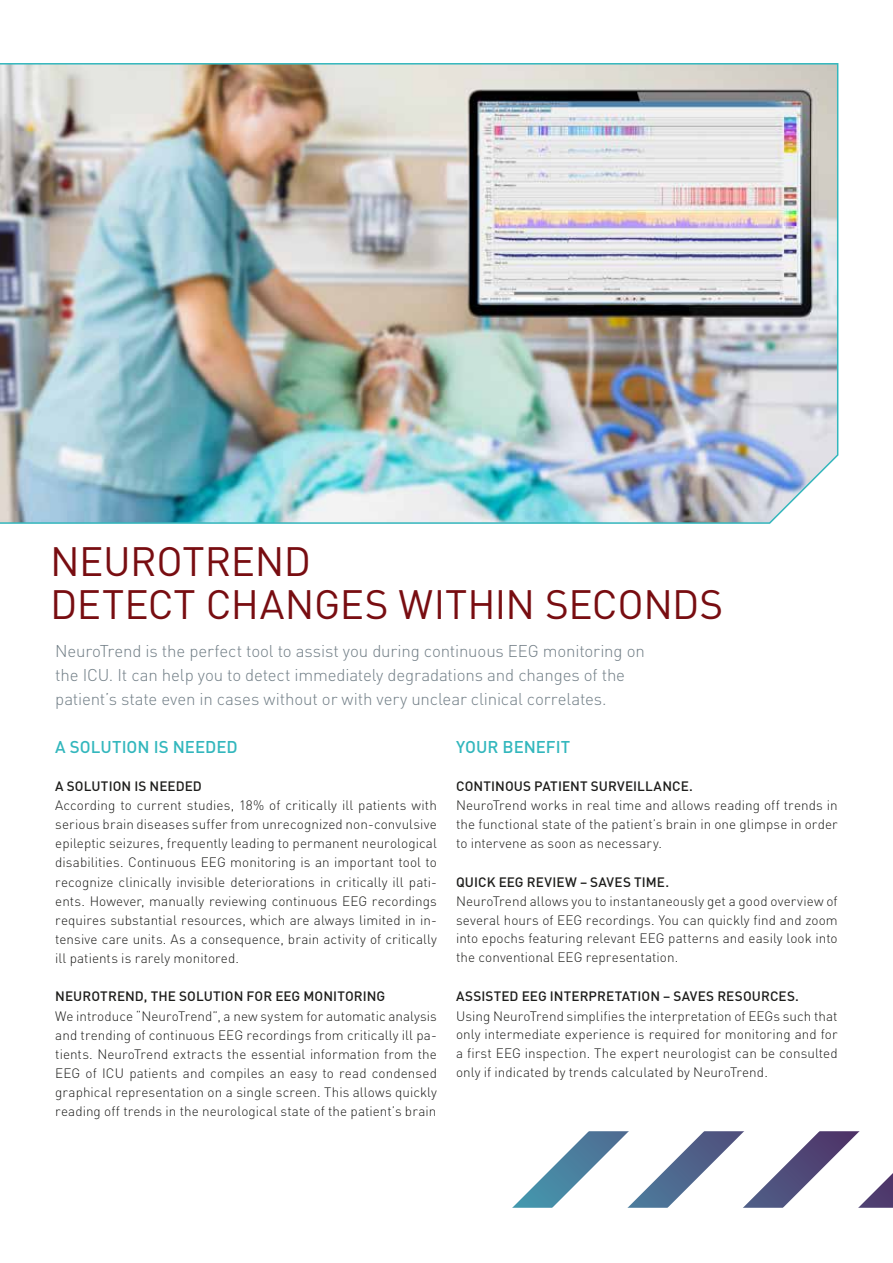
<style>
.page{position:relative;width:893px;height:1263px;background:#fff}
.page>*{position:absolute;margin:0;border:0;box-sizing:border-box;transform-origin:0 0}
.t1{font:40.5px/43px "DIN";letter-spacing:-.01em;color:#780d11}
.t2{font:300 16.8px/23.9px "DIN";letter-spacing:-.01em;color:#717e86}
.t3{font:500 16.8px "DIN";color:#33b7bd}
.t4{font:300 13.5px/19.2px "DIN";letter-spacing:.005em;color:#1d1d1b;text-align:justify}
.t5{font:500 13.5px "DIN";letter-spacing:.01em;color:#1d1d1b}
</style>
<div class="page">
<img style="left:0;top:63px;width:839px;height:461px">
<svg style="left:512px;top:1131px;width:381px;height:77px"></svg>
<h1 class="t1" style="left:50px;top:539px;width:675px">NEUROTREND<br>DETECT CHANGES WITHIN SECONDS</h1>
<p class="t2" style="left:55px;top:639px;width:591px">NeuroTrend is the perfect tool to assist you during continuous EEG monitoring on the ICU. It can help you to detect immediately degradations and changes of the patient’s state even in cases without or with very unclear clinical correlates.</p>
<p class="t3" style="left:55px;top:736px;width:184px">A SOLUTION IS NEEDED</p>
<p class="t5" style="left:55px;top:777px;width:148px">A SOLUTION IS NEEDED</p>
<p class="t4" style="left:55px;top:795px;width:383px">According to current studies, 18% of critically ill patients with serious brain diseases suffer from unrecognized non-convulsive epileptic seizures, frequently leading to permanent neurological disabilities. Continuous EEG monitoring is an important tool to recognize clinically invisible deteriorations in critically ill pati&shy;ents. However, manually reviewing continuous EEG recordings requires substantial resources, which are always limited in in&shy;tensive care units. As a consequence, brain activity of critically ill patients is rarely monitored.</p>
<p class="t5" style="left:55px;top:988px;width:332px">NEUROTREND, THE SOLUTION FOR EEG MONITORING</p>
<p class="t4" style="left:55px;top:1006px;width:383px">We introduce “NeuroTrend”, a new system for automatic analysis and trending of continuous EEG recordings from critically ill pa&shy;tients. NeuroTrend extracts the essential information from the EEG of ICU patients and compiles an easy to read condensed graphical representation on a single screen. This allows quickly reading off trends in the neurological state of the patient’s brain</p>
<p class="t3" style="left:456px;top:736px;width:116px">YOUR BENEFIT</p>
<p class="t5" style="left:456px;top:777px;width:238px">CONTINOUS PATIENT SURVEILLANCE.</p>
<p class="t4" style="left:456px;top:795px;width:383px">NeuroTrend works in real time and allows reading off trends in the functional state of the patient’s brain in one glimpse in order to intervene as soon as necessary.</p>
<p class="t5" style="left:456px;top:873px;width:215px">QUICK EEG REVIEW – SAVES TIME.</p>
<p class="t4" style="left:456px;top:891px;width:383px">NeuroTrend allows you to instantaneously get a good overview of several hours of EEG recordings. You can quickly find and zoom into epochs featuring relevant EEG patterns and easily look into the conventional EEG representation.</p>
<p class="t5" style="left:456px;top:988px;width:344px">ASSISTED EEG INTERPRETATION – SAVES RESOURCES.</p>
<p class="t4" style="left:456px;top:1006px;width:383px">Using NeuroTrend simplifies the interpretation of EEGs such that only intermediate experience is required for monitoring and for a first EEG inspection. The expert neurologist can be consulted only if indicated by trends calculated by NeuroTrend.</p>
</div>
